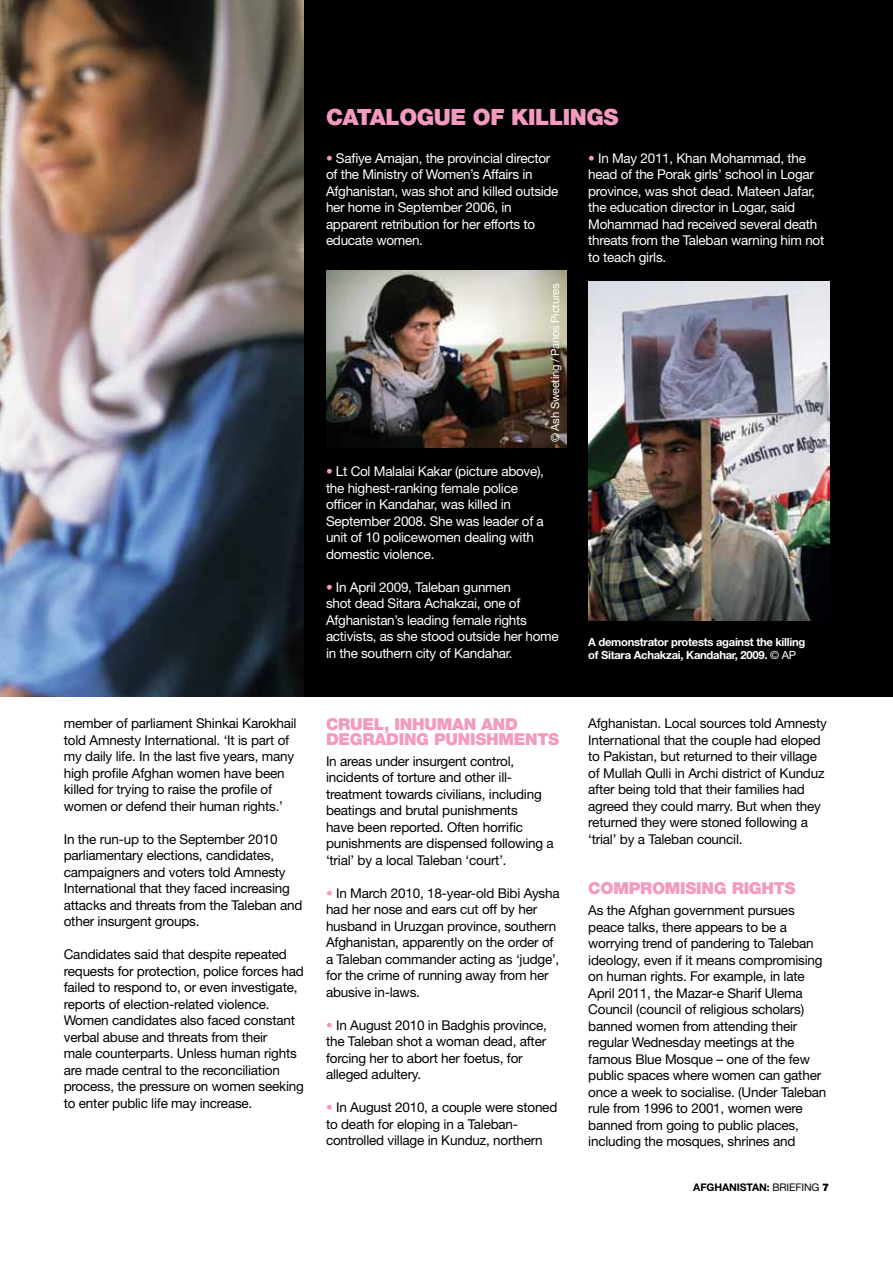
<style>
.page{position:relative;width:893px;height:1263px;background:#fff}
.page>*{position:absolute;margin:0;border:0;box-sizing:border-box;transform-origin:0 0}
.t1{font:900 22.5px "Helvetica Neue";letter-spacing:-.02em;color:#f49ac1}
.t2{font:900 16.5px/15px "Helvetica Neue";letter-spacing:-.015em;color:#f49ac1}
.t3{font:13.5px/16.5px "Helvetica Neue";letter-spacing:-.015em;color:#000}
.t4{font:13.5px/16.5px "Helvetica Neue";letter-spacing:-.02em;color:#fff}
.t5{font:700 11.25px/13.5px "Helvetica Neue";letter-spacing:-.025em;color:#fff}
.t6{font:11.25px "Helvetica Neue";letter-spacing:-.025em;color:#fff}
.t7{font:700 10.5px "Helvetica Neue";letter-spacing:-.01em;color:#000}
.s1{color:#f49ac1}
.s2{font-weight:400}
.s3{font-weight:900}
</style>
<div class="page">
<img style="left:0;top:0;width:305px;height:697px">
<div style="left:305px;top:0;width:588px;height:697px;background:#000"></div>
<img style="left:326px;top:271px;width:241px;height:177px">
<img style="left:588px;top:281px;width:241px;height:340px">
<p class="t3" style="left:64px;top:715px;width:234px">member of parliament Shinkai Karokhail told Amnesty International. ‘It is part of my daily life. In the last five years, many high profile Afghan women have been killed for trying to raise the profile of women or defend their human rights.’</p>
<p class="t3" style="left:64px;top:830px;width:240px">In the run-up to the September 2010 parliamentary elections, candidates, campaigners and voters told Amnesty International that they faced increasing attacks and threats from the Taleban and other insurgent groups.</p>
<p class="t3" style="left:64px;top:946px;width:242px">Candidates said that despite repeated requests for protection, police forces had failed to respond to, or even investigate, reports of election-related violence.<br>Women candidates also faced constant verbal abuse and threats from their<br>male counterparts. Unless human rights are made central to the reconciliation process, the pressure on women seeking to enter public life may increase.</p>
<h1 class="t1" style="left:326px;top:104px;width:294px">CATALOGUE OF KILLINGS</h1>
<p class="t4" style="left:326px;top:149px;width:234px"><span class="s1">•</span> Safiye Amajan, the provincial director of the Ministry of Women’s Affairs in Afghanistan, was shot and killed outside her home in September 2006, in apparent retribution for her efforts to educate women.</p>
<p class="t6" style="left:548px;top:442px;width:160px;rotate:-90deg">© Ash Sweeting / Panos Pictures</p>
<p class="t4" style="left:326px;top:463px;width:220px"><span class="s1">•</span> Lt Col Malalai Kakar (picture above), the highest-ranking female police officer in Kandahar, was killed in September 2008. She was leader of a unit of 10 policewomen dealing with domestic violence.</p>
<p class="t4" style="left:326px;top:578px;width:234px"><span class="s1">•</span> In April 2009, Taleban gunmen<br>shot dead Sitara Achakzai, one of Afghanistan’s leading female rights activists, as she stood outside her home in the southern city of Kandahar.</p>
<p class="t2" style="left:326px;top:717px;width:235px">CRUEL, INHUMAN AND<br>DEGRADING PUNISHMENTS</p>
<p class="t3" style="left:326px;top:753px;width:229px">In areas under insurgent control, incidents of torture and other ill&shy;treatment towards civilians, including beatings and brutal punishments<br>have been reported. Often horrific punishments are dispensed following a ‘trial’ by a local Taleban ‘court’.</p>
<p class="t3" style="left:326px;top:885px;width:235px"><span class="s1">•</span> In March 2010, 18-year-old Bibi Aysha had her nose and ears cut off by her husband in Uruzgan province, southern Afghanistan, apparently on the order of a Taleban commander acting as ‘judge’, for the crime of running away from her abusive in-laws.</p>
<p class="t3" style="left:326px;top:1016px;width:223px"><span class="s1">•</span> In August 2010 in Badghis province, the Taleban shot a woman dead, after forcing her to abort her foetus, for alleged adultery.</p>
<p class="t3" style="left:326px;top:1099px;width:233px"><span class="s1">•</span> In August 2010, a couple were stoned to death for eloping in a Taleban&shy;controlled village in Kunduz, northern</p>
<p class="t4" style="left:588px;top:149px;width:238px"><span class="s1">•</span> In May 2011, Khan Mohammad, the head of the Porak girls’ school in Logar province, was shot dead. Mateen Jafar, the education director in Logar, said Mohammad had received several death threats from the Taleban warning him not to teach girls.</p>
<p class="t5" style="left:588px;top:635px;width:219px">A demonstrator protests against the killing of Sitara Achakzai, Kandahar, 2009. <span class="s2">© AP</span></p>
<p class="t3" style="left:588px;top:715px;width:240px">Afghanistan. Local sources told Amnesty International that the couple had eloped to Pakistan, but returned to their village of Mullah Qulli in Archi district of Kunduz after being told that their families had agreed they could marry. But when they returned they were stoned following a ‘trial’ by a Taleban council.</p>
<p class="t2" style="left:588px;top:881px;width:209px">COMPROMISING RIGHTS</p>
<p class="t3" style="left:588px;top:902px;width:240px">As the Afghan government pursues peace talks, there appears to be a worrying trend of pandering to Taleban ideology, even if it means compromising on human rights. For example, in late April 2011, the Mazar-e Sharif Ulema Council (council of religious scholars) banned women from attending their regular Wednesday meetings at the famous Blue Mosque – one of the few public spaces where women can gather once a week to socialise. (Under Taleban rule from 1996 to 2001, women were banned from going to public places, including the mosques, shrines and</p>
<p class="t7" style="left:693px;top:1181px;width:137px">afgHanistan: <span class="s2">BRIEFING</span> <span class="s3">7</span></p>
</div>
